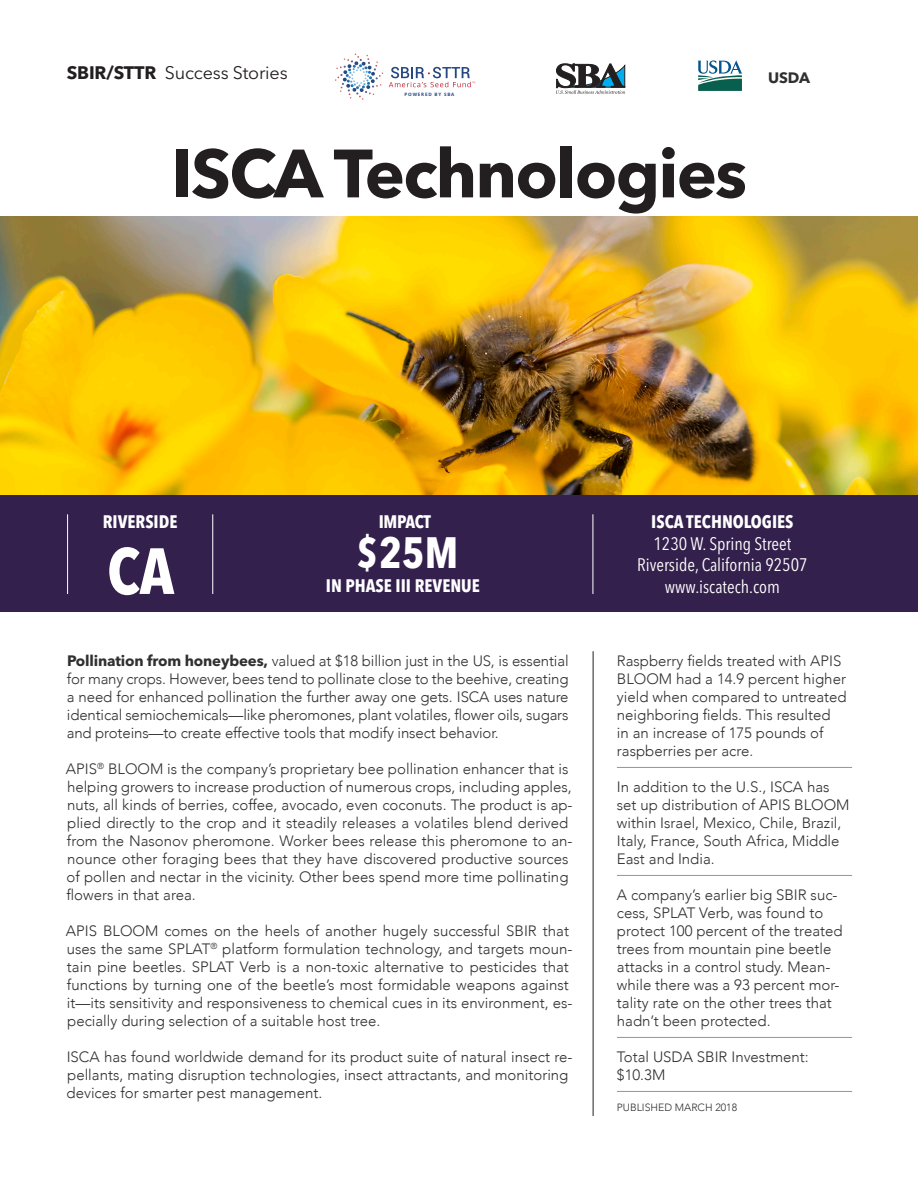
<style>
.page{position:relative;width:918px;height:1188px;background:#fff}
.page>*{position:absolute;margin:0;border:0;box-sizing:border-box;transform-origin:0 0}
.Company_Name{font:700 67.5px "Avenir Next LT Pro";letter-spacing:-.025em;color:#231f20}
.info__large{font:700 condensed 64.5px "Avenir Next LT Pro";color:#fff}
.info__large-2{font:700 condensed 43.5px "Avenir Next LT Pro";color:#fff}
.info__small{font:condensed 18px "Avenir Next LT Pro";color:#fff}
.info__small-2{font:700 condensed 18px "Avenir Next LT Pro";color:#fff}
.t1{font:18px "Avenir Next LT Pro";letter-spacing:-.01em;color:#231f20}
.bullets_copy{font:300 15px/18px "Avenir";color:#312f30}
.t2{font:700 15px "Avenir Next LT Pro";color:#312f30}
.Paragraph_Style_1{font:300 10.5px "Avenir";color:#312f30}
.t3{font:700 4.5px "Open Sans";letter-spacing:.175em;color:#254883}
.s1{font-weight:700}
.s2{font-family:"Avenir Next LT Pro";font-weight:700}
</style>
<div class="page">
<svg style="left:335px;top:54px;width:48px;height:46px"></svg>
<svg style="left:389px;top:67px;width:86px;height:20px"></svg>
<svg style="left:556px;top:64px;width:69px;height:30px"></svg>
<svg style="left:698px;top:60px;width:44px;height:31px"></svg>
<img style="left:0;top:216px;width:918px;height:280px">
<hr style="left:617px;top:767px;width:235px;height:1px;background:#939598">
<hr style="left:617px;top:875px;width:235px;height:1px;background:#939598">
<hr style="left:617px;top:1037px;width:235px;height:1px;background:#939598">
<hr style="left:617px;top:1091px;width:235px;height:1px;background:#939598">
<hr style="left:593px;top:651px;width:1px;height:465px;background:#231f20">
<div style="left:0;top:496px;width:918px;height:116px;background:#34204c"></div>
<hr style="left:67px;top:514px;width:1px;height:80px;background:#fff">
<hr style="left:213px;top:514px;width:1px;height:80px;background:#fff">
<hr style="left:593px;top:514px;width:1px;height:80px;background:#fff">
<p class="t1" style="left:67px;top:62px;width:222px"><span class="s1">SBIR/STTR</span> Success Stories</p>
<p class="t2" style="left:768px;top:68px;width:44px">USDA</p>
<p class="t3" style="left:405px;top:91px;width:51px">POWERED BY SBA</p>
<p class="Company_Name" style="left:171px;top:132px;width:577px">ISCA Technologies</p>
<p class="info__small-2" style="left:103px;top:511px;width:76px">RIVERSIDE</p>
<p class="info__large" style="left:107px;top:532px;width:69px">CA</p>
<p class="info__small-2" style="left:379px;top:511px;width:54px">IMPACT</p>
<p class="info__large-2" style="left:356px;top:527px;width:104px">$25M</p>
<p class="info__small-2" style="left:326px;top:575px;width:155px">IN PHASE III REVENUE</p>
<p class="info__small-2" style="left:651px;top:511px;width:144px">ISCA TECHNOLOGIES</p>
<p class="info__small" style="left:653px;top:532px;width:139px">1230 W. Spring Street</p>
<p class="info__small" style="left:637px;top:554px;width:172px">Riverside, California 92507</p>
<p class="info__small" style="left:665px;top:576px;width:116px">www.iscatech.com</p>
<p class="bullets_copy" style="left:67px;top:652px;width:503px;text-align:justify"><span class="s2">Pollination from honeybees,</span> valued at $18 billion just in the US, is essential for many crops. However, bees tend to pollinate close to the beehive, creating a need for enhanced pollination the further away one gets. ISCA uses nature identical semiochemicals—like pheromones, plant volatiles, flower oils, sugars and proteins—to create effective tools that modify insect behavior.</p>
<p class="bullets_copy" style="left:66px;top:760px;width:508px">APIS<sup>®</sup> BLOOM is the company’s proprietary bee pollination enhancer that is helping growers to increase production of numerous crops, including apples, nuts, all kinds of berries, coffee, avocado, even coconuts. The product is ap&shy;plied directly to the crop and it steadily releases a volatiles blend derived from the Nasonov pheromone. Worker bees release this pheromone to an&shy;nounce other foraging bees that they have discovered productive sources of pollen and nectar in the vicinity. Other bees spend more time pollinating flowers in that area.</p>
<p class="bullets_copy" style="left:66px;top:922px;width:508px">APIS BLOOM comes on the heels of another hugely successful SBIR that uses the same SPLAT<sup>®</sup> platform formulation technology, and targets moun&shy;tain pine beetles. SPLAT Verb is a non-toxic alternative to pesticides that functions by turning one of the beetle’s most formidable weapons against it—its sensitivity and responsiveness to chemical cues in its environment, es&shy;pecially during selection of a suitable host tree.</p>
<p class="bullets_copy" style="left:67px;top:1048px;width:507px">ISCA has found worldwide demand for its product suite of natural insect re&shy;pellants, mating disruption technologies, insect attractants, and monitoring devices for smarter pest management.</p>
<p class="bullets_copy" style="left:617px;top:652px;width:231px">Raspberry fields treated with APIS<br>BLOOM had a 14.9 percent higher yield when compared to untreated neighboring fields. This resulted<br>in an increase of 175 pounds of raspberries per acre.</p>
<p class="bullets_copy" style="left:617px;top:778px;width:234px">In addition to the U.S., ISCA has set up distribution of APIS BLOOM within Israel, Mexico, Chile, Brazil,<br>Italy, France, South Africa, Middle<br>East and India.</p>
<p class="bullets_copy" style="left:617px;top:886px;width:227px">A company’s earlier big SBIR suc&shy;cess, SPLAT Verb, was found to protect 100 percent of the treated trees from mountain pine beetle attacks in a control study. Mean&shy;while there was a 93 percent mor&shy;tality rate on the other trees that hadn’t been protected.</p>
<p class="bullets_copy" style="left:617px;top:1048px;width:193px">Total USDA SBIR Investment: $10.3M</p>
<p class="Paragraph_Style_1" style="left:617px;top:1101px;width:122px">PUBLISHED MARCH 2018</p>
</div>
